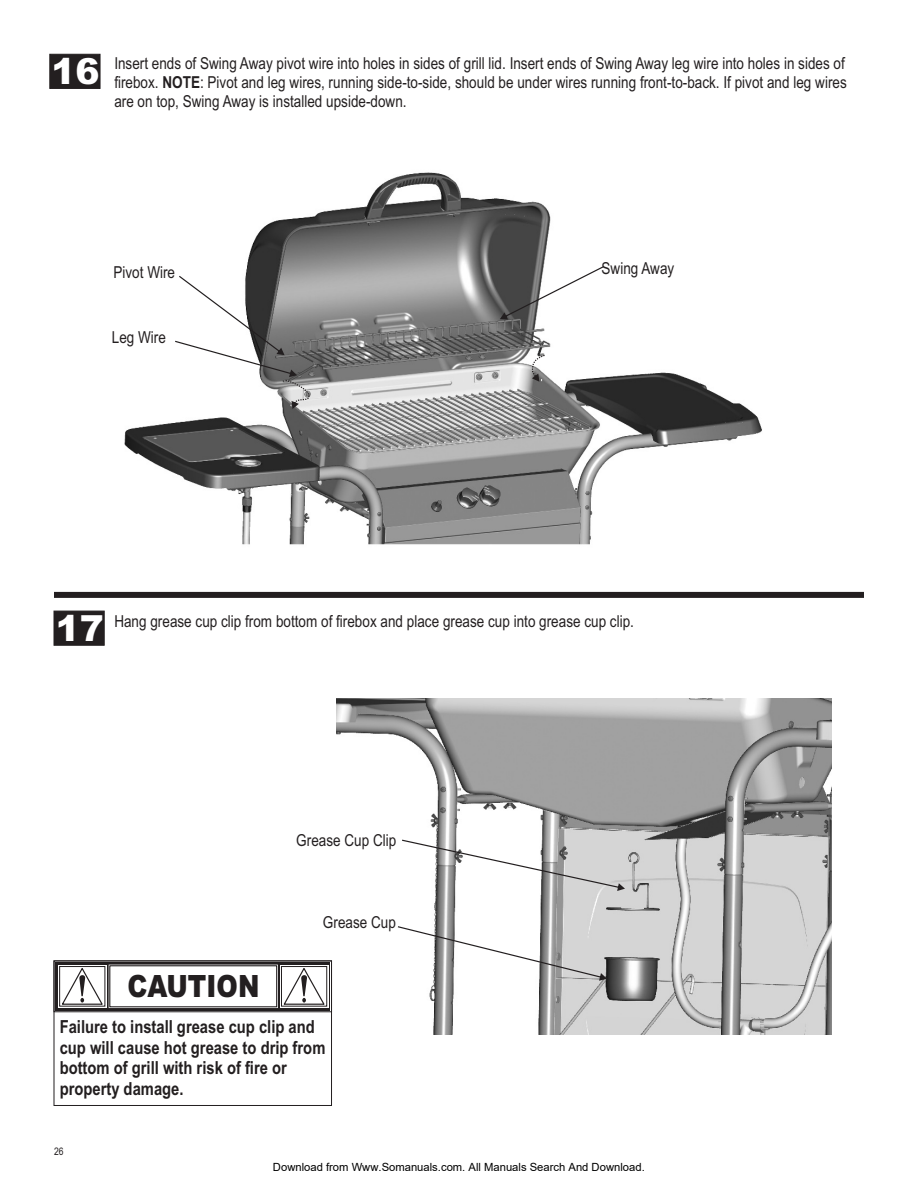
<style>
.page{position:relative;width:918px;height:1188px;background:#fff}
.page>*{position:absolute;margin:0;border:0;box-sizing:border-box;transform-origin:0 0}
.t1{font:900 36px "Arial";color:#fff}
.t2{font:900 30.75px "Arial";color:#231f20;scale:.84 1}
.t3{font:700 18px/20.5px "Arial Narrow";color:#231f20}
.t4{font:16.5px/18.8px "Arial Narrow";color:#231f20;text-align:justify}
.t5{font:11.25px "Arial";color:#000}
.t6{font:10.5px "Arial Narrow";color:#231f20}
.s1{font-family:"Arial";font-weight:900;font-size:36px;color:#fff}
.s2{font-weight:700}
</style>
<div class="page">
<div style="left:50px;top:54px;width:50px;height:35px;background:#231f20;border:1px solid #231f20"></div>
<div style="left:54px;top:592px;width:810px;height:6px;background:#231f20"></div>
<img style="left:124px;top:172px;width:638px;height:373px">
<svg style="left:500px;top:266px;width:104px;height:53px"></svg>
<svg style="left:532px;top:355px;width:13px;height:27px"></svg>
<svg style="left:175px;top:276px;width:134px;height:133px"></svg>
<div style="left:54px;top:611px;width:50px;height:34px;background:#231f20"></div>
<img style="left:336px;top:698px;width:495px;height:337px">
<svg style="left:402px;top:840px;width:223px;height:51px"></svg>
<svg style="left:398px;top:926px;width:209px;height:55px"></svg>
<div style="left:54px;top:961px;width:278px;height:145px;background:#fff;border:1px solid #231f20"></div>
<div style="left:54px;top:961px;width:278px;height:51px;border:1px solid #231f20"></div>
<svg style="left:55px;top:962px;width:275px;height:48px;background:#454142"></svg>
<svg style="left:58px;top:965px;width:48px;height:43px"></svg>
<div style="left:59px;top:966px;width:46px;height:41px;border:1px solid #231f20"></div>
<svg style="left:280px;top:965px;width:48px;height:43px"></svg>
<div style="left:281px;top:966px;width:46px;height:41px;border:1px solid #231f20"></div>
<svg style="left:282px;top:967px;width:44px;height:38px"></svg>
<svg style="left:60px;top:967px;width:44px;height:38px"></svg>
<div style="left:109px;top:965px;width:168px;height:42px;background:#fff;border:1px solid #231f20"></div>
<p class="t4" style="left:114px;top:56px;width:734px;text-indent:-63px"><span class="s1">16</span> Insert ends of Swing Away pivot wire into holes in sides of grill lid. Insert ends of Swing Away leg wire into holes in sides of firebox. <span class="s2">NOTE</span>: Pivot and leg wires, running side-to-side, should be under wires running front-to-back. If pivot and leg wires are on top, Swing Away is installed upside-down.</p>
<p class="t4" style="left:114px;top:264px;width:63px">Pivot Wire</p>
<p class="t4" style="left:112px;top:330px;width:56px">Leg Wire</p>
<p class="t4" style="left:602px;top:260px;width:74px">Swing Away</p>
<h1 class="t1" style="left:56px;top:615px;width:50px">17</h1>
<p class="t4" style="left:114px;top:613px;width:521px">Hang grease cup clip from bottom of firebox and place grease cup into grease cup clip.</p>
<p class="t4" style="left:296px;top:832px;width:102px">Grease Cup Clip</p>
<p class="t4" style="left:323px;top:914px;width:74px">Grease Cup</p>
<h2 class="t2" style="left:127px;top:975px;width:159px">CAUTION</h2>
<p class="t3" style="left:60px;top:1018px;width:267px">Failure to install grease cup clip and cup will cause hot grease to drip from bottom of grill with risk of fire or property damage.</p>
<p class="t6" style="left:54px;top:1147px;width:11px">26</p>
<p class="t5" style="left:273px;top:1160px;width:373px">Download from Www.Somanuals.com. All Manuals Search And Download.</p>
</div>
